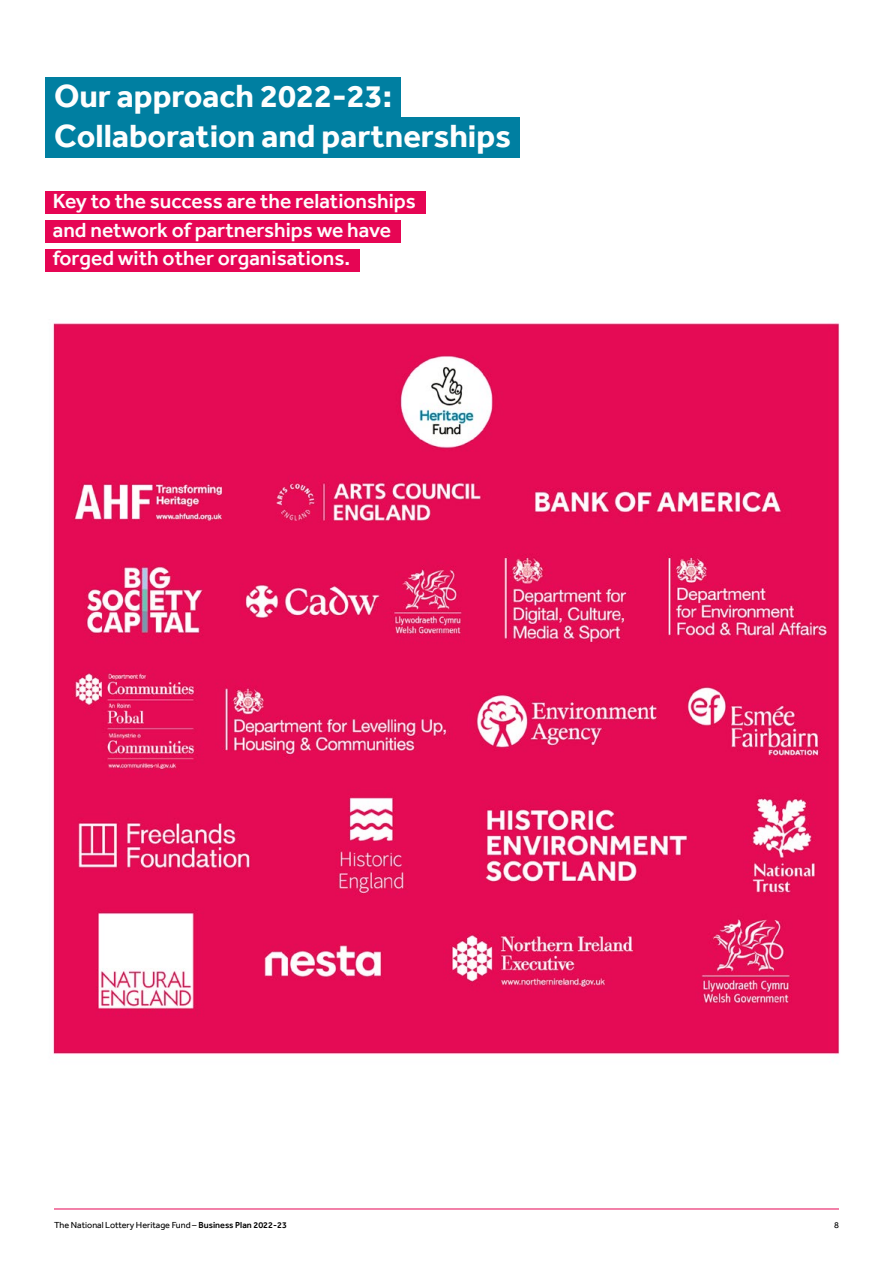
<style>
.page{position:relative;width:893px;height:1263px;background:#fff}
.page>*{position:absolute;margin:0;border:0;box-sizing:border-box;transform-origin:0 0}
.Header_2{font:700 33px/39.6px "Effra";color:#fefefe}
.Pull_out_text{font:500 21px/28.5px "Effra";color:#fefefe}
.t1{font:9px "Effra";color:#000}
.s1{font-weight:500}
</style>
<div class="page">
<hr style="left:54px;top:1208px;width:785px;height:1px;background:#e60554">
<div style="left:45px;top:77px;width:356px;height:41px;background:#007fa1"></div>
<div style="left:45px;top:118px;width:475px;height:40px;background:#007fa1"></div>
<div style="left:45px;top:220px;width:356px;height:23px;background:#e60554"></div>
<div style="left:45px;top:249px;width:315px;height:23px;background:#e60554"></div>
<div style="left:45px;top:191px;width:381px;height:23px;background:#e60554"></div>
<img style="left:53px;top:323px;width:787px;height:732px">
<h2 class="Header_2" style="left:54px;top:76px;width:459px">Our approach 2022-23:<br>Collaboration and partnerships</h2>
<p class="Pull_out_text" style="left:53px;top:187px;width:365px">Key to the success are the relationships and network of partnerships we have forged with other organisations.</p>
<p class="t1" style="left:54px;top:1219px;width:234px">The National Lottery Heritage Fund – <span class="s1">Business Plan 2022-23</span></p>
<p class="t1" style="left:834px;top:1219px;width:6px">8</p>
</div>
